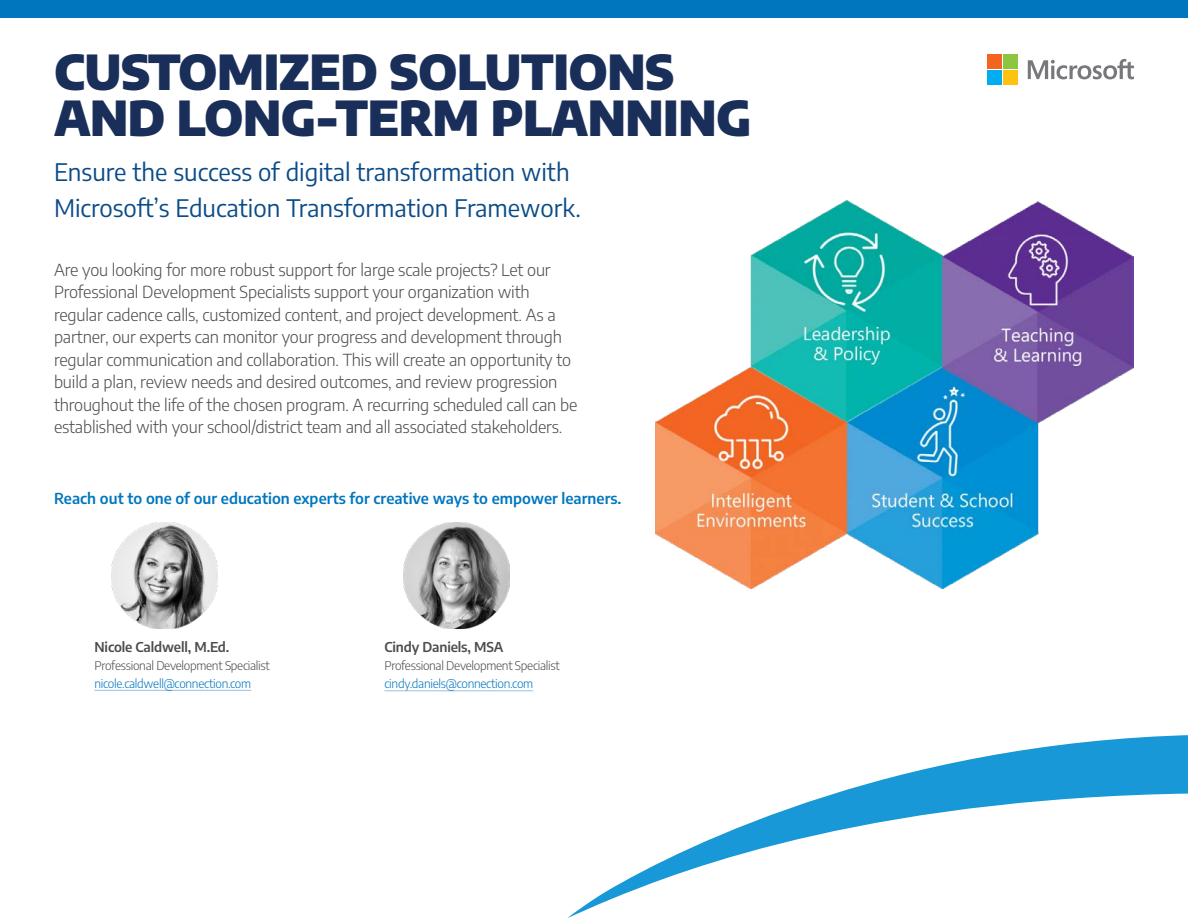
<style>
.page{position:relative;width:1188px;height:918px;background:#fff}
.page>*{position:absolute;margin:0;border:0;box-sizing:border-box;transform-origin:0 0}
.Section_Title{font:900 48px/46.5px "Encode Sans";letter-spacing:-.01em;color:#192e59}
.Section_Title-2{font:24px/36px "Encode Sans";color:#0a4b88}
.Body{font:300 16.5px/22.5px "Encode Sans";letter-spacing:-.01em;color:#4b4c4d}
.t1{font:600 15px "Encode Sans";color:#0076be}
.Body-2{font:600 13.5px "Encode Sans";letter-spacing:-.01em;color:#4b4c4d}
.Body-3{font:300 12px/18px "Encode Sans";letter-spacing:-.025em;color:#4b4c4d}
.s1{color:#0076be}
</style>
<div class="page">
<svg style="left:567px;top:735px;width:621px;height:183px"></svg>
<img style="left:656px;top:201px;width:478px;height:387px">
<svg style="left:1028px;top:59px;width:106px;height:20px"></svg>
<div style="left:987px;top:54px;width:15px;height:15px;background:#f36421"></div>
<div style="left:1003px;top:54px;width:15px;height:15px;background:#8bc63e"></div>
<div style="left:987px;top:70px;width:15px;height:15px;background:#00aeef"></div>
<div style="left:1003px;top:70px;width:15px;height:15px;background:#fec210"></div>
<hr style="left:94px;top:690px;width:157px;height:1px;background:#93c2e8">
<img style="left:112px;top:523px;width:106px;height:106px">
<hr style="left:384px;top:691px;width:149px;height:1px;background:#93c2e8">
<img style="left:403px;top:523px;width:106px;height:106px">
<div style="left:0;top:0;width:1188px;height:18px;background:#0076be"></div>
<p class="Section_Title" style="left:54px;top:45px;width:699px">CUSTOMIZED SOLUTIONS<br>AND LONG-TERM PLANNING</p>
<p class="Section_Title-2" style="left:54px;top:153px;width:528px">Ensure the success of digital transformation with<br>Microsoft’s Education Transformation Framework.</p>
<p class="Body" style="left:54px;top:258px;width:525px">Are you looking for more robust support for large scale projects? Let our Professional Development Specialists support your organization with regular cadence calls, customized content, and project development. As a partner, our experts can monitor your progress and development through regular communication and collaboration. This will create an opportunity to build a plan, review needs and desired outcomes, and review progression throughout the life of the chosen program. A recurring scheduled call can be established with your school/district team and all associated stakeholders.</p>
<p class="t1" style="left:54px;top:487px;width:569px">Reach out to one of our education experts for creative ways to empower learners.</p>
<p class="Body-2" style="left:94px;top:637px;width:136px">Nicole Caldwell, M.Ed.</p>
<p class="Body-3" style="left:94px;top:655px;width:177px">Professional Development Specialist <span class="s1">nicole.caldwell@connection.com</span></p>
<p class="Body-2" style="left:384px;top:637px;width:121px">Cindy Daniels, MSA</p>
<p class="Body-3" style="left:384px;top:656px;width:177px">Professional Development Specialist <span class="s1">cindy.daniels@connection.com</span></p>
</div>
